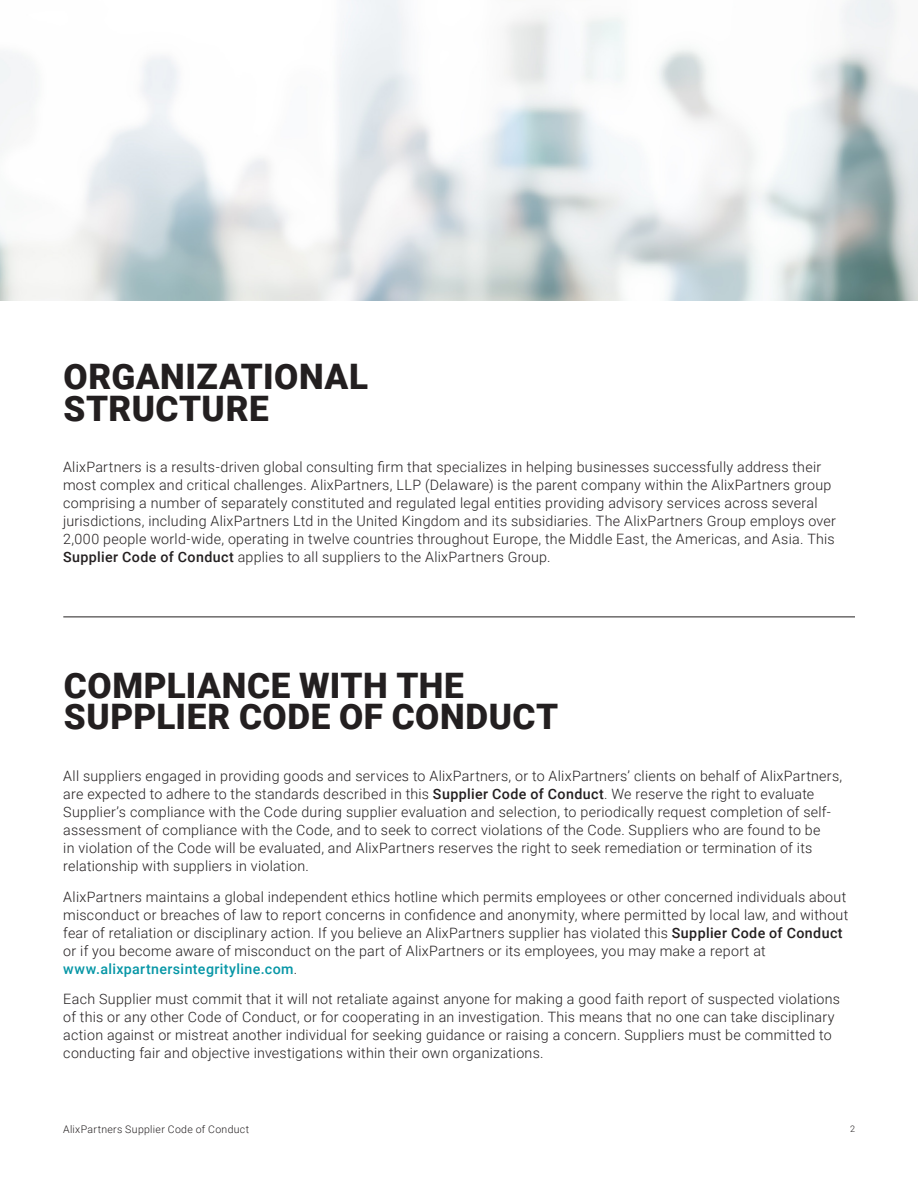
<style>
.page{position:relative;width:918px;height:1188px;background:#fff}
.page>*{position:absolute;margin:0;border:0;box-sizing:border-box;transform-origin:0 0}
.Heading_2{font:900 35.1px/31.7px "Roboto";letter-spacing:.015em;color:#231f20}
.Body{font:300 14.25px/18px "Roboto";letter-spacing:.02em;color:#231f20}
.t1{font:300 10.5px "Roboto";letter-spacing:.035em;color:#231f20}
.t2{font:300 9px "Roboto";color:#231f20}
.s1{font-weight:500}
.s2{font-weight:500;color:#0696a6}
</style>
<div class="page">
<img style="left:0;top:0;width:918px;height:301px">
<hr style="left:63px;top:617px;width:792px;height:1px;background:#231f20">
<p class="Heading_2" style="left:64px;top:360px;width:306px">ORGANIZATIONAL<br>STRUCTURE</p>
<p class="Body" style="left:63px;top:458px;width:774px">AlixPartners is a results-driven global consulting firm that specializes in helping businesses successfully address their most complex and critical challenges. AlixPartners, LLP (Delaware) is the parent company within the AlixPartners group comprising a number of separately constituted and regulated legal entities providing advisory services across several jurisdictions, including AlixPartners Ltd in the United Kingdom and its subsidiaries. The AlixPartners Group employs over 2,000 people world-wide, operating in twelve countries throughout Europe, the Middle East, the Americas, and Asia. This <span class="s1">Supplier Code of Conduct</span> applies to all suppliers to the AlixPartners Group.</p>
<p class="Heading_2" style="left:64px;top:668px;width:496px">COMPLIANCE WITH THE<br>SUPPLIER CODE OF CONDUCT</p>
<p class="Body" style="left:63px;top:766px;width:781px">All suppliers engaged in providing goods and services to AlixPartners, or to AlixPartners’ clients on behalf of AlixPartners, are expected to adhere to the standards described in this <span class="s1">Supplier Code of Conduct</span>. We reserve the right to evaluate Supplier’s compliance with the Code during supplier evaluation and selection, to periodically request completion of self&shy;assessment of compliance with the Code, and to seek to correct violations of the Code. Suppliers who are found to be<br>in violation of the Code will be evaluated, and AlixPartners reserves the right to seek remediation or termination of its relationship with suppliers in violation.</p>
<p class="Body" style="left:63px;top:887px;width:787px">AlixPartners maintains a global independent ethics hotline which permits employees or other concerned individuals about misconduct or breaches of law to report concerns in confidence and anonymity, where permitted by local law, and without fear of retaliation or disciplinary action. If you believe an AlixPartners supplier has violated this <span class="s1">Supplier Code of Conduct </span>or if you become aware of misconduct on the part of AlixPartners or its employees, you may make a report at <span class="s2">www.alixpartnersintegrityline.com</span>.</p>
<p class="Body" style="left:63px;top:990px;width:778px">Each Supplier must commit that it will not retaliate against anyone for making a good faith report of suspected violations of this or any other Code of Conduct, or for cooperating in an investigation. This means that no one can take disciplinary action against or mistreat another individual for seeking guidance or raising a concern. Suppliers must be committed to conducting fair and objective investigations within their own organizations.</p>
<p class="t1" style="left:63px;top:1122px;width:188px">AlixPartners Supplier Code of Conduct</p>
<p class="t2" style="left:850px;top:1122px;width:6px">2</p>
</div>
